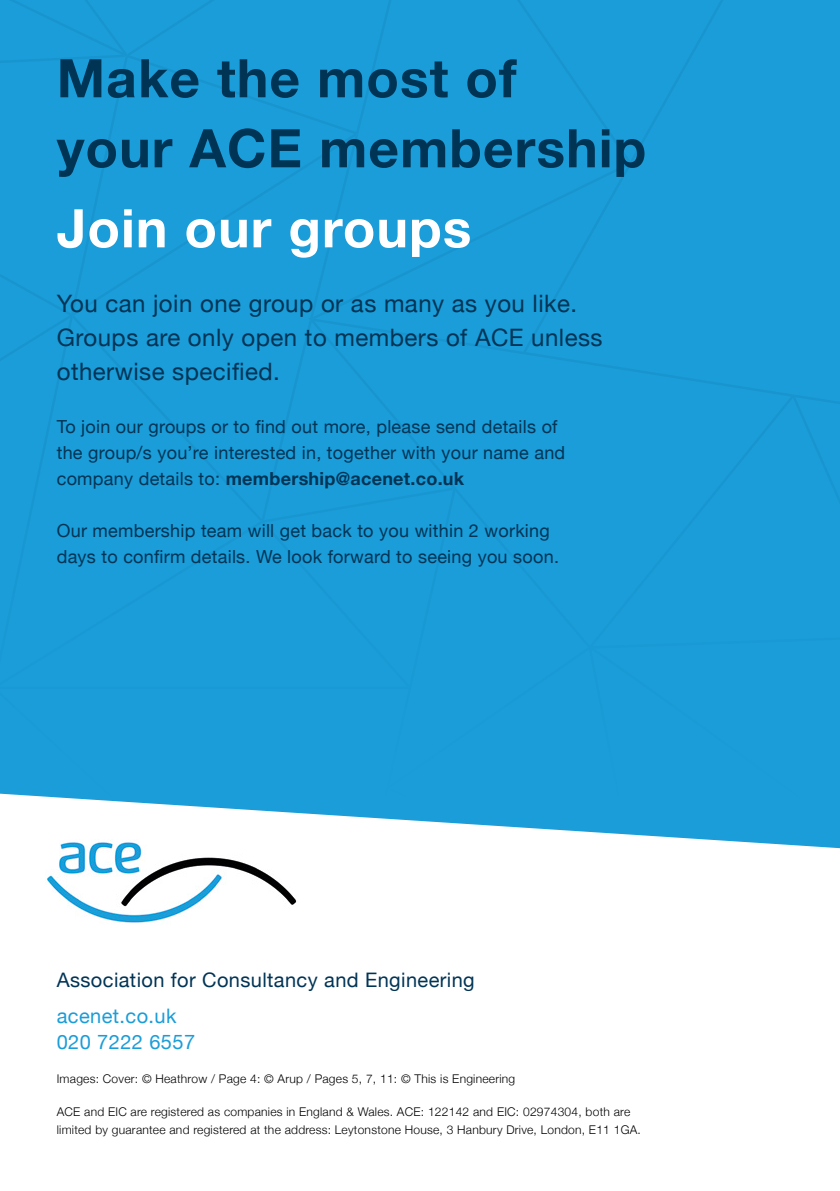
<style>
.page{position:relative;width:840px;height:1191px;background:#fff}
.page>*{position:absolute;margin:0;border:0;box-sizing:border-box;transform-origin:0 0}
.t1{font:700 53.2px/70px "Helvetica Neue";letter-spacing:.02em;color:#003455}
.t2{font:700 53.2px "Helvetica Neue";letter-spacing:.02em;color:#fff}
.t3{font:24px/34px "Helvetica Neue";letter-spacing:.02em;color:#003455}
.t4{font:20px "Helvetica Neue";letter-spacing:.02em;color:#003455}
.t5{font:20px/26px "Helvetica Neue";letter-spacing:.02em;color:#1a9dd9}
.t6{font:18px/26px "Helvetica Neue";letter-spacing:.015em;color:#003455}
.t7{font:300 12px/18px "Helvetica Neue";letter-spacing:.02em;color:#000}
.s1{font-weight:700}
</style>
<div class="page">
<div style="left:632px;top:0;width:207px;height:318px;background:#1a9dd9"></div>
<div style="left:424px;top:0;width:208px;height:318px;background:#1a9dd9"></div>
<svg style="left:689px;top:789px;width:150px;height:60px;background:#30a6dc"></svg>
<div style="left:263px;top:405px;width:45px;height:82px;background:#1a9dd9"></div>
<div style="left:263px;top:487px;width:45px;height:199px;background:#1a9dd9"></div>
<svg style="left:0;top:689px;width:336px;height:151px;fill:#1a9dd9"></svg>
<div style="left:0;top:405px;width:263px;height:281px;background:#1a9dd9"></div>
<div style="left:308px;top:318px;width:531px;height:471px;background:#1a9dd9"></div>
<svg style="left:0;top:686px;width:410px;height:3px"></svg>
<svg style="left:336px;top:788px;width:353px;height:51px"></svg>
<div style="left:0;top:0;width:424px;height:405px;background:#1a9dd9"></div>
<img style="left:47px;top:841px;width:250px;height:82px">
<h1 class="t1" style="left:57px;top:45px;width:590px">Make the most of<br>your ACE membership</h1>
<h1 class="t2" style="left:57px;top:187px;width:416px">Join our groups</h1>
<h2 class="t3" style="left:57px;top:288px;width:547px">You can join one group or as many as you like.<br>Groups are only open to members of ACE unless otherwise specified.</h2>
<p class="t6" style="left:57px;top:414px;width:509px">To join our groups or to find out more, please send details of the group/s you’re interested in, together with your name and company details to: <span class="s1">membership@acenet.co.uk</span></p>
<p class="t6" style="left:57px;top:518px;width:503px">Our membership team will get back to you within 2 working days to confirm details. We look forward to seeing you soon.</p>
<p class="t4" style="left:57px;top:965px;width:419px">Association for Consultancy and Engineering</p>
<p class="t5" style="left:57px;top:1004px;width:140px">acenet.co.uk<br>020 7222 6557</p>
<p class="t7" style="left:57px;top:1069px;width:459px">Images: Cover: © Heathrow / Page 4: © Arup / Pages 5, 7, 11: © This is Engineering</p>
<p class="t7" style="left:57px;top:1102px;width:585px">ACE and EIC are registered as companies in England &amp; Wales. ACE: 122142 and EIC: 02974304, both are limited by guarantee and registered at the address: Leytonstone House, 3 Hanbury Drive, London, E11 1GA.</p>
</div>
